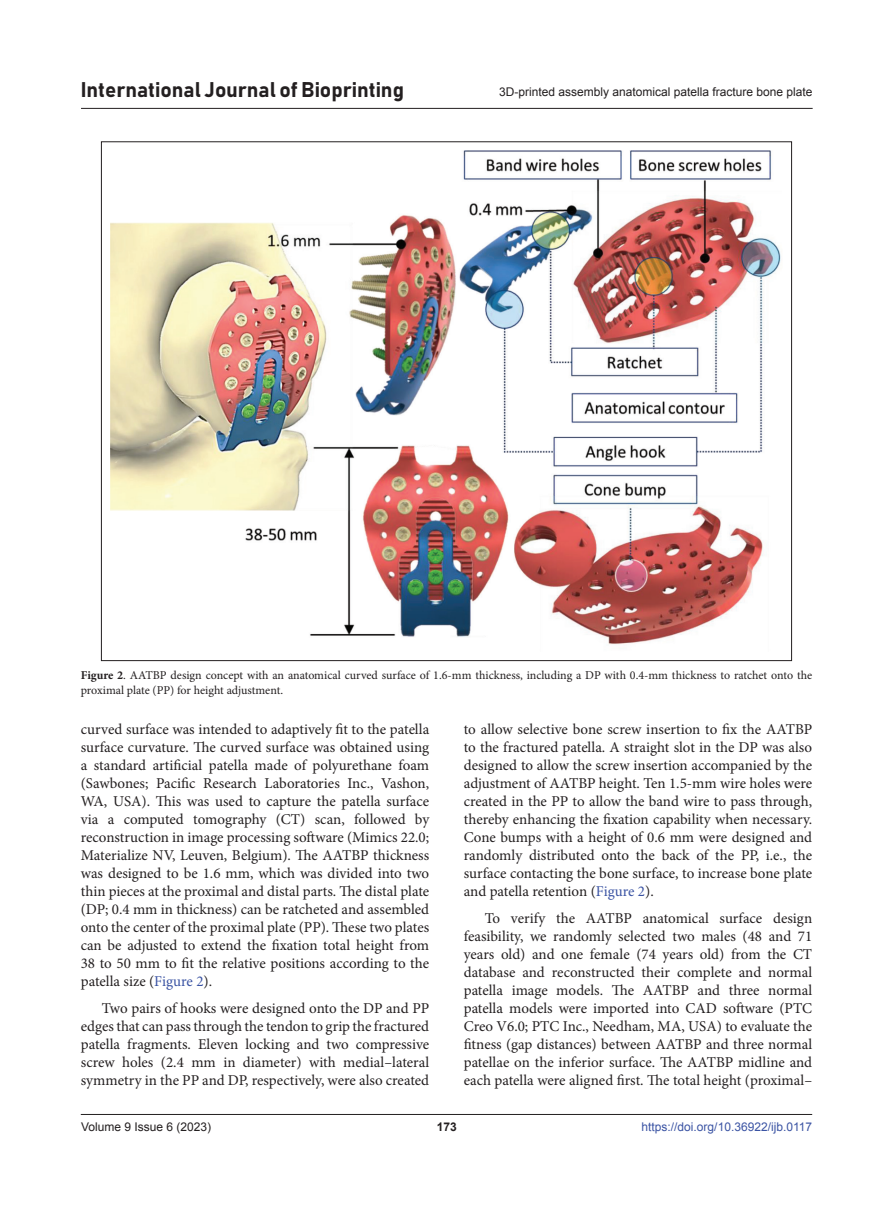
<style>
.page{position:relative;width:893px;height:1212px;background:#fff}
.page>*{position:absolute;margin:0;border:0;box-sizing:border-box;transform-origin:0 0}
.t1{font:21px "Bahnschrift";color:#231f20}
.body_text{font:15px/18px "Minion Pro";color:#231f20;text-align:justify}
.body_text_first{font:15px/18px "Minion Pro";color:#231f20;text-align:justify}
.figLends{font:12px/15px "Minion Pro";color:#231f20}
.t2{font:12px "Arial";color:#231f20}
.t3{font:12px "Arial";color:#3a53a3}
.t4{font:700 12px "Arial";color:#231f20}
.s1{font-weight:700}
.s2{color:#3a53a3}
</style>
<div class="page">
<hr style="left:81px;top:1114px;width:731px;height:1px;background:#231f20">
<hr style="left:81px;top:108px;width:732px;height:1px;background:#231f20">
<img style="left:110px;top:151px;width:671px;height:493px">
<h1 class="t1" style="left:81px;top:77px;width:325px">International Journal of Bioprinting</h1>
<p class="t2" style="left:499px;top:84px;width:315px">3D-printed assembly anatomical patella fracture bone plate</p>
<p class="figLends" style="left:81px;top:667px;width:733px"><span class="s1">Figure 2</span>. AATBP design concept with an anatomical curved surface of 1.6-mm thickness, including a DP with 0.4-mm thickness to ratchet onto the proximal plate (PP) for height adjustment.</p>
<p class="body_text_first" style="left:81px;top:721px;width:350px">curved surface was intended to adaptively fit to the patella surface curvature. The curved surface was obtained using a standard artificial patella made of polyurethane foam (Sawbones; Pacific Research Laboratories Inc., Vashon, WA, USA). This was used to capture the patella surface via a computed tomography (CT) scan, followed by reconstruction in image processing software (Mimics 22.0; Materialize NV, Leuven, Belgium). The AATBP thickness was designed to be 1.6 mm, which was divided into two thin pieces at the proximal and distal parts. The distal plate (DP; 0.4 mm in thickness) can be ratcheted and assembled onto the center of the proximal plate (PP). These two plates can be adjusted to extend the fixation total height from 38 to 50 mm to fit the relative positions according to the patella size (<span class="s2">Figure 2</span>).</p>
<p class="body_text" style="left:81px;top:999px;width:350px;text-indent:21px">Two pairs of hooks were designed onto the DP and PP edges that can pass through the tendon to grip the fractured patella fragments. Eleven locking and two compressive screw holes (2.4 mm in diameter) with medial–lateral symmetry in the PP and DP, respectively, were also created</p>
<p class="body_text" style="left:464px;top:721px;width:350px">to allow selective bone screw insertion to fix the AATBP to the fractured patella. A straight slot in the DP was also designed to allow the screw insertion accompanied by the adjustment of AATBP height. Ten 1.5-mm wire holes were created in the PP to allow the band wire to pass through, thereby enhancing the fixation capability when necessary.<br>Cone bumps with a height of 0.6 mm were designed and randomly distributed onto the back of the PP, i.e., the surface contacting the bone surface, to increase bone plate and patella retention (<span class="s2">Figure 2</span>).</p>
<p class="body_text" style="left:464px;top:909px;width:350px;text-indent:21px">To verify the AATBP anatomical surface design feasibility, we randomly selected two males (48 and 71 years old) and one female (74 years old) from the CT database and reconstructed their complete and normal patella image models. The AATBP and three normal patella models were imported into CAD software (PTC Creo V6.0; PTC Inc., Needham, MA, USA) to evaluate the fitness (gap distances) between AATBP and three normal patellae on the inferior surface. The AATBP midline and each patella were aligned first. The total height (proximal–</p>
<p class="t2" style="left:81px;top:1119px;width:132px">Volume 9 Issue 6 (2023)</p>
<p class="t4" style="left:437px;top:1119px;width:22px">173</p>
<p class="t3" style="left:642px;top:1119px;width:172px">https://doi.org/10.36922/ijb.0117</p>
</div>
